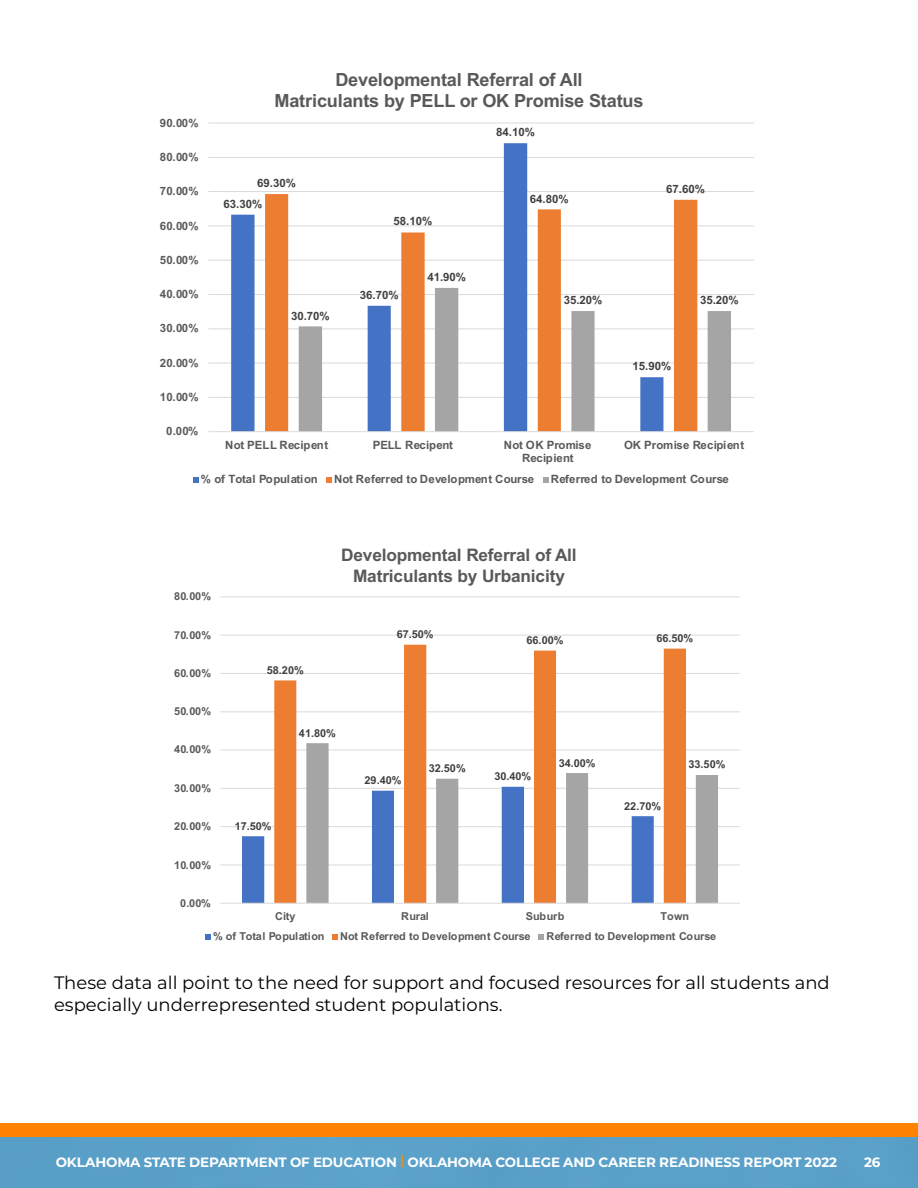
<style>
.page{position:relative;width:918px;height:1188px;background:#fff}
.page>*{position:absolute;margin:0;border:0;box-sizing:border-box;transform-origin:0 0}
.t1{font:700 18.15px/21px "Arial";letter-spacing:-.01em;color:#595959;text-align:center}
.t2{font:18px/21.6px "Montserrat";color:#000}
.t3{font:700 17.25px/20.1px "Arial";letter-spacing:-.01em;color:#595959;text-align:center}
.t4{font:700 13.5px "Montserrat";letter-spacing:-.01em;color:#fff}
.t5{font:700 11.4px/13px "Arial";color:#595959;text-align:center}
.t6{font:700 11.4px "Arial";color:#404040}
.t7{font:700 11.4px "Arial";letter-spacing:.025em;color:#595959}
.t8{font:700 11.4px "Arial";letter-spacing:-.025em;color:#595959}
.t9{font:700 10.95px "Arial";color:#595959}
.t10{font:700 10.95px "Arial";color:#404040}
.t11{font:700 10.95px "Arial";letter-spacing:.025em;color:#595959}
.t12{font:700 10.95px "Arial";letter-spacing:-.025em;color:#595959}
.s1{color:#de9028}
</style>
<div class="page">
<div style="left:0;top:1135px;width:918px;height:53px;background:#5aa0c9"></div>
<div style="left:0;top:1123px;width:918px;height:13px;background:#ff8300"></div>
<hr style="left:208px;top:397px;width:546px;height:1px;background:#d9d9d9">
<hr style="left:208px;top:363px;width:546px;height:1px;background:#d9d9d9">
<hr style="left:208px;top:329px;width:546px;height:1px;background:#d9d9d9">
<hr style="left:208px;top:294px;width:546px;height:1px;background:#d9d9d9">
<hr style="left:208px;top:260px;width:546px;height:1px;background:#d9d9d9">
<hr style="left:208px;top:226px;width:546px;height:1px;background:#d9d9d9">
<hr style="left:208px;top:191px;width:546px;height:1px;background:#d9d9d9">
<hr style="left:208px;top:157px;width:546px;height:1px;background:#d9d9d9">
<hr style="left:208px;top:123px;width:546px;height:1px;background:#d9d9d9">
<svg style="left:231px;top:143px;width:297px;height:288px"></svg>
<svg style="left:265px;top:194px;width:432px;height:237px"></svg>
<svg style="left:299px;top:288px;width:432px;height:143px"></svg>
<hr style="left:208px;top:431px;width:546px;height:1px;background:#d9d9d9">
<svg style="left:193px;top:477px;width:5px;height:6px"></svg>
<svg style="left:326px;top:477px;width:6px;height:6px"></svg>
<svg style="left:543px;top:477px;width:5px;height:6px"></svg>
<hr style="left:220px;top:865px;width:520px;height:1px;background:#d9d9d9">
<hr style="left:220px;top:826px;width:520px;height:1px;background:#d9d9d9">
<hr style="left:220px;top:788px;width:520px;height:1px;background:#d9d9d9">
<hr style="left:220px;top:750px;width:520px;height:1px;background:#d9d9d9">
<hr style="left:220px;top:711px;width:520px;height:1px;background:#d9d9d9">
<hr style="left:220px;top:673px;width:520px;height:1px;background:#d9d9d9">
<hr style="left:220px;top:635px;width:520px;height:1px;background:#d9d9d9">
<hr style="left:220px;top:597px;width:520px;height:1px;background:#d9d9d9">
<svg style="left:242px;top:836px;width:32px;height:67px;fill:#4472c4"></svg>
<svg style="left:274px;top:645px;width:412px;height:258px"></svg>
<svg style="left:306px;top:743px;width:412px;height:160px"></svg>
<hr style="left:220px;top:903px;width:520px;height:1px;background:#d9d9d9">
<svg style="left:205px;top:934px;width:6px;height:5px"></svg>
<svg style="left:332px;top:934px;width:6px;height:5px"></svg>
<svg style="left:539px;top:934px;width:5px;height:5px"></svg>
<p class="t5" style="left:160px;top:116px;width:40px">90.00%</p>
<p class="t5" style="left:160px;top:150px;width:40px">80.00%</p>
<p class="t5" style="left:160px;top:185px;width:40px">70.00%</p>
<p class="t5" style="left:160px;top:219px;width:40px">60.00%</p>
<p class="t5" style="left:160px;top:253px;width:40px">50.00%</p>
<p class="t5" style="left:160px;top:288px;width:40px">40.00%</p>
<p class="t5" style="left:160px;top:322px;width:40px">30.00%</p>
<p class="t5" style="left:160px;top:356px;width:40px">20.00%</p>
<p class="t5" style="left:160px;top:391px;width:40px">10.00%</p>
<p class="t5" style="left:166px;top:425px;width:34px">0.00%</p>
<h1 class="t1" style="left:275px;top:69px;width:371px">Developmental Referral of All<br>Matriculants by PELL or OK Promise Status</h1>
<p class="t6" style="left:257px;top:175px;width:40px">69.30%</p>
<p class="t6" style="left:224px;top:196px;width:40px">63.30%</p>
<p class="t6" style="left:291px;top:307px;width:40px">30.70%</p>
<p class="t6" style="left:394px;top:213px;width:40px">58.10%</p>
<p class="t6" style="left:360px;top:287px;width:40px">36.70%</p>
<p class="t6" style="left:427px;top:269px;width:40px">41.90%</p>
<p class="t6" style="left:496px;top:124px;width:40px">84.10%</p>
<p class="t6" style="left:530px;top:190px;width:40px">64.80%</p>
<p class="t6" style="left:666px;top:181px;width:40px">67.60%</p>
<p class="t6" style="left:564px;top:292px;width:40px">35.20%</p>
<p class="t6" style="left:700px;top:292px;width:40px">35.20%</p>
<p class="t6" style="left:633px;top:358px;width:40px">15.90%</p>
<p class="t5" style="left:225px;top:439px;width:105px">Not PELL Recipent</p>
<p class="t5" style="left:373px;top:439px;width:82px">PELL Recipent</p>
<p class="t5" style="left:504px;top:439px;width:89px">Not OK Promise<br>Recipient</p>
<p class="t5" style="left:624px;top:439px;width:122px">OK Promise Recipient</p>
<p class="t8" style="left:201px;top:471px;width:118px">% of Total Population</p>
<p class="t7" style="left:334px;top:471px;width:201px">Not Referred to Development Course</p>
<p class="t5" style="left:551px;top:473px;width:180px">Referred to Development Course</p>
<p class="t9" style="left:174px;top:589px;width:38px">80.00%</p>
<p class="t9" style="left:174px;top:627px;width:38px">70.00%</p>
<p class="t9" style="left:174px;top:665px;width:38px">60.00%</p>
<p class="t9" style="left:174px;top:704px;width:38px">50.00%</p>
<p class="t9" style="left:174px;top:742px;width:38px">40.00%</p>
<p class="t9" style="left:174px;top:780px;width:38px">30.00%</p>
<p class="t9" style="left:174px;top:819px;width:38px">20.00%</p>
<p class="t9" style="left:174px;top:857px;width:38px">10.00%</p>
<p class="t9" style="left:180px;top:895px;width:32px">0.00%</p>
<h3 class="t3" style="left:341px;top:546px;width:237px">Developmental Referral of All<br>Matriculants by Urbanicity</h3>
<p class="t10" style="left:267px;top:662px;width:38px">58.20%</p>
<p class="t10" style="left:299px;top:725px;width:38px">41.80%</p>
<p class="t10" style="left:235px;top:818px;width:38px">17.50%</p>
<p class="t10" style="left:397px;top:627px;width:38px">67.50%</p>
<p class="t10" style="left:527px;top:632px;width:38px">66.00%</p>
<p class="t10" style="left:656px;top:631px;width:38px">66.50%</p>
<p class="t10" style="left:429px;top:761px;width:38px">32.50%</p>
<p class="t10" style="left:365px;top:772px;width:38px">29.40%</p>
<p class="t10" style="left:494px;top:769px;width:38px">30.40%</p>
<p class="t10" style="left:559px;top:755px;width:38px">34.00%</p>
<p class="t10" style="left:689px;top:757px;width:38px">33.50%</p>
<p class="t10" style="left:624px;top:798px;width:38px">22.70%</p>
<p class="t9" style="left:275px;top:908px;width:22px">City</p>
<p class="t9" style="left:401px;top:908px;width:29px">Rural</p>
<p class="t9" style="left:526px;top:908px;width:40px">Suburb</p>
<p class="t9" style="left:661px;top:908px;width:30px">Town</p>
<p class="t12" style="left:213px;top:928px;width:113px">% of Total Population</p>
<p class="t11" style="left:340px;top:928px;width:192px">Not Referred to Development Course</p>
<p class="t9" style="left:547px;top:928px;width:171px">Referred to Development Course</p>
<h2 class="t2" style="left:54px;top:971px;width:777px">These data all point to the need for support and focused resources for all students and especially underrepresented student populations.</h2>
<p class="t4" style="left:56px;top:1152px;width:783px">OKLAHOMA STATE DEPARTMENT OF EDUCATION <span class="s1">|</span> OKLAHOMA COLLEGE AND CAREER READINESS REPORT 2022</p>
<p class="t4" style="left:864px;top:1152px;width:18px">26</p>
</div>
